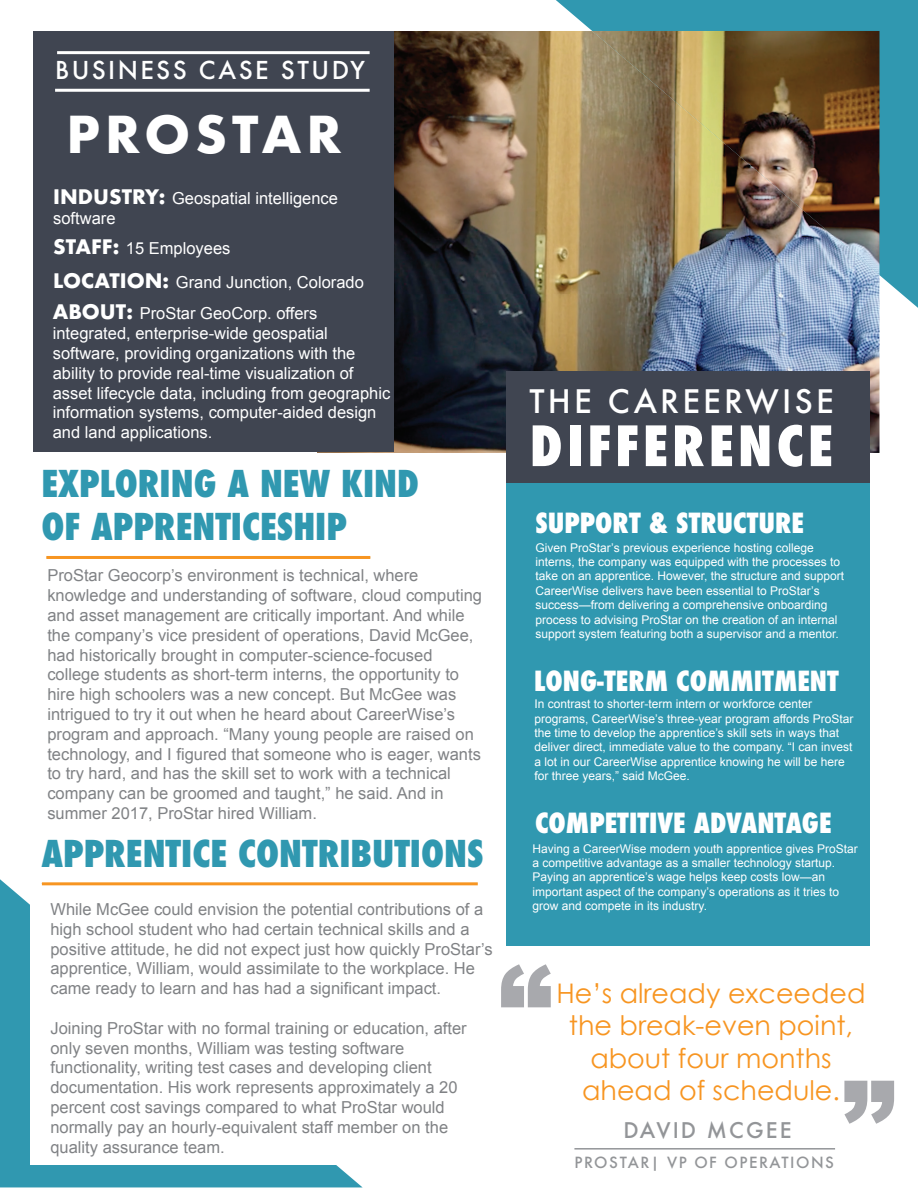
<style>
.page{position:relative;width:918px;height:1188px;background:#fff}
.page>*{position:absolute;margin:0;border:0;box-sizing:border-box;transform-origin:0 0}
.t1{font:900 108px "Arial";color:#a8a9ad}
.t2{font:800 condensed 54px "Futura";letter-spacing:.075em;color:#fff}
.t3{font:700 49.5px "Futura";letter-spacing:.1em;color:#fff}
.t4{font:800 condensed 36px/43.2px "Futura";color:#3098b0}
.t5{font:500 31.5px "Futura";letter-spacing:.1em;color:#fff}
.t6{font:27px/32.4px "Century Gothic";color:#f79521;text-align:center}
.t7{font:800 condensed 27px "Futura";color:#fff}
.t8{font:500 24px "Futura";letter-spacing:.1em;color:#fff}
.t9{font:500 condensed 21px "Futura";color:#fff}
.t10{font:500 21px "Futura";letter-spacing:.1em;color:#939598}
.t11{font:16.5px/19.8px "Arial";color:#808285}
.t12{font:16.5px/19.8px "Arial";color:#fff}
.t13{font:500 15px "Futura";letter-spacing:.1em;color:#939598}
.t14{font:12px/14.4px "Arial";color:#fff}
.s1{font-family:"Futura";font-weight:700;font-size:19.5px}
</style>
<div class="page">
<div style="left:556px;top:0;width:362px;height:308px;background:#3098b0"></div>
<div style="left:0;top:879px;width:362px;height:308px;background:#3098b0"></div>
<div style="left:30px;top:481px;width:868px;height:684px;background:#fff"></div>
<div style="left:506px;top:458px;width:364px;height:488px;background:#3098b0"></div>
<hr style="left:46px;top:556px;width:324px;height:3px;background:#f79521">
<hr style="left:42px;top:882px;width:436px;height:3px;background:#f79521">
<hr style="left:574px;top:1148px;width:261px;height:2px;background:#939598">
<img style="left:317px;top:31px;width:307px;height:422px">
<img style="left:624px;top:275px;width:51px;height:97px">
<img style="left:675px;top:275px;width:51px;height:97px">
<img style="left:726px;top:275px;width:102px;height:97px">
<img style="left:828px;top:275px;width:51px;height:178px">
<img style="left:592px;top:31px;width:287px;height:244px">
<div style="left:33px;top:32px;width:361px;height:420px;background:#404551"></div>
<hr style="left:55px;top:89px;width:315px;height:3px;background:#fff">
<hr style="left:57px;top:51px;width:313px;height:3px;background:#fff">
<div style="left:506px;top:372px;width:364px;height:111px;background:#404551"></div>
<h3 class="t8" style="left:55px;top:54px;width:311px">BUSINESS CASE STUDY</h3>
<h3 class="t3" style="left:67px;top:98px;width:277px">PROSTAR</h3>
<p class="t12" style="left:53px;top:189px;width:286px"><span class="s1">INDUSTRY:</span> Geospatial intelligence software</p>
<p class="t12" style="left:53px;top:231px;width:312px;line-height:34.3px"><span class="s1">STAFF:</span> 15 Employees<br><span class="s1">LOCATION:</span> Grand Junction, Colorado</p>
<p class="t12" style="left:53px;top:304px;width:339px"><span class="s1">ABOUT:</span> ProStar GeoCorp. offers integrated, enterprise-wide geospatial software, providing organizations with the ability to provide real-time visualization of asset lifecycle data, including from geographic information systems, computer-aided design and land applications.</p>
<p class="t9" style="left:27px;top:269px;width:134px">FINANCIAL SERVICES</p>
<h3 class="t4" style="left:41px;top:463px;width:379px">EXPLORING A NEW KIND<br>OF APPRENTICESHIP</h3>
<p class="t11" style="left:47px;top:566px;width:436px">ProStar Geocorp’s environment is technical, where knowledge and understanding of software, cloud computing and asset management are critically important. And while the company’s vice president of operations, David McGee, had historically brought in computer-science-focused college students as short-term interns, the opportunity to hire high schoolers was a new concept. But McGee was intrigued to try it out when he heard about CareerWise’s program and approach. “Many young people are raised on technology, and I figured that someone who is eager, wants to try hard, and has the skill set to work with a technical company can be groomed and taught,” he said. And in summer 2017, ProStar hired William.</p>
<h3 class="t4" style="left:41px;top:833px;width:444px">APPRENTICE CONTRIBUTIONS</h3>
<p class="t11" style="left:50px;top:900px;width:444px">While McGee could envision the potential contributions of a high school student who had certain technical skills and a positive attitude, he did not expect just how quickly ProStar’s apprentice, William, would assimilate to the workplace. He came ready to learn and has had a significant impact.</p>
<p class="t11" style="left:50px;top:1018px;width:418px">Joining ProStar with no formal training or education, after only seven months, William was testing software functionality, writing test cases and developing client documentation. His work represents approximately a 20 percent cost savings compared to what ProStar would normally pay an hourly-equivalent staff member on the quality assurance team.</p>
<h3 class="t5" style="left:530px;top:380px;width:306px">THE CAREERWISE</h3>
<h2 class="t2" style="left:530px;top:409px;width:305px">DIFFERENCE</h2>
<h3 class="t7" style="left:535px;top:505px;width:270px">SUPPORT &amp; STRUCTURE</h3>
<p class="t14" style="left:535px;top:540px;width:310px">Given ProStar’s previous experience hosting college interns, the company was equipped with the processes to take on an apprentice. However, the structure and support CareerWise delivers have been essential to ProStar’s success—from delivering a comprehensive onboarding process to advising ProStar on the creation of an internal support system featuring both a supervisor and a mentor.</p>
<h3 class="t7" style="left:534px;top:663px;width:306px">LONG-TERM COMMITMENT</h3>
<p class="t14" style="left:535px;top:697px;width:321px">In contrast to shorter-term intern or workforce center programs, CareerWise’s three-year program affords ProStar the time to develop the apprentice’s skill sets in ways that deliver direct, immediate value to the company. “I can invest a lot in our CareerWise apprentice knowing he will be here for three years,” said McGee.</p>
<h3 class="t7" style="left:535px;top:805px;width:298px">COMPETITIVE ADVANTAGE</h3>
<p class="t14" style="left:532px;top:841px;width:327px">Having a CareerWise modern youth apprentice gives ProStar a competitive advantage as a smaller technology startup.<br>Paying an apprentice’s wage helps keep costs low—an important aspect of the company’s operations as it tries to grow and compete in its industry.</p>
<h1 class="t1" style="left:498px;top:926px;width:55px">“</h1>
<h3 class="t6" style="left:556px;top:976px;width:311px">He’s already exceeded the break-even point, about four months ahead of schedule.</h3>
<p class="t10" style="left:623px;top:1116px;width:170px">DAVID MCGEE</p>
<p class="t13" style="left:574px;top:1153px;width:261px">PROSTAR| VP OF OPERATIONS</p>
<h1 class="t1" style="left:842px;top:1042px;width:55px">”</h1>
</div>
